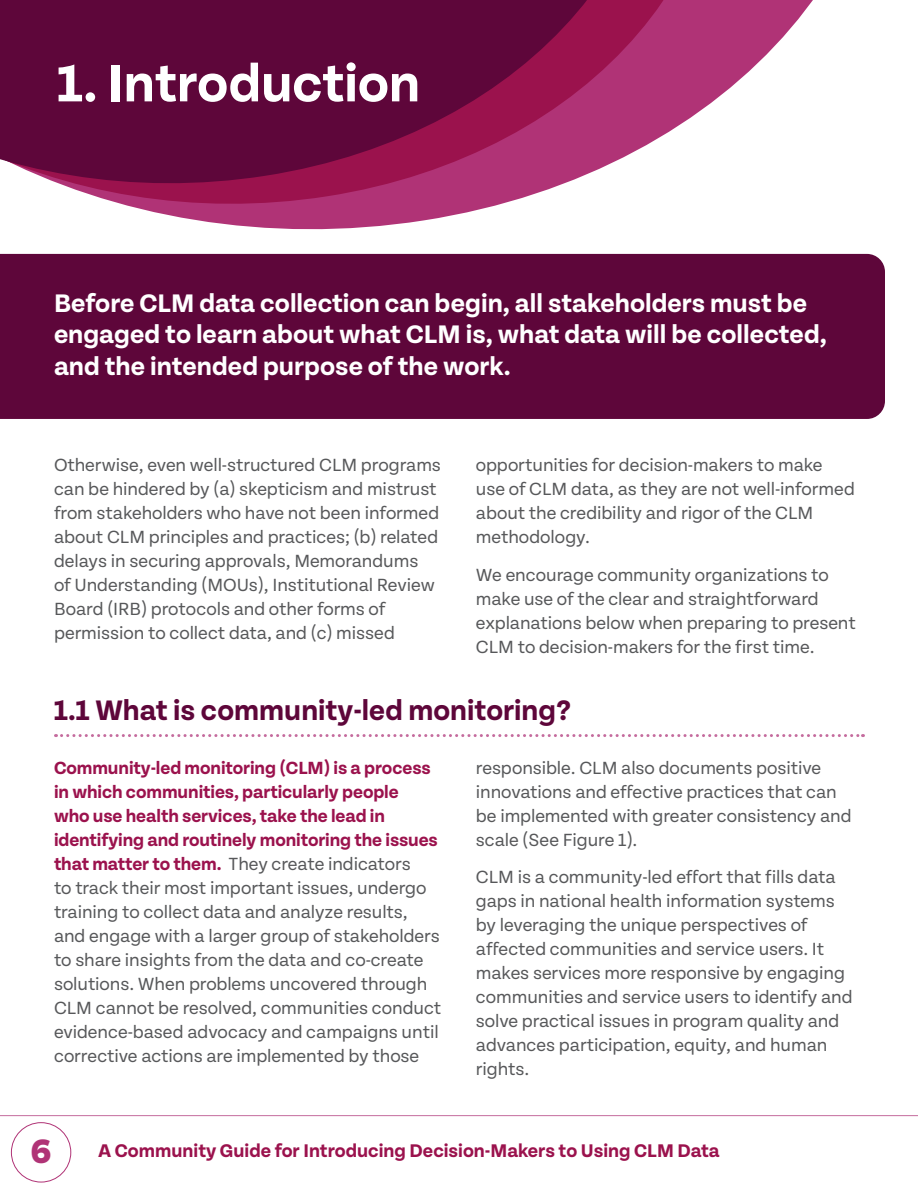
<style>
.page{position:relative;width:918px;height:1188px;background:#fff}
.page>*{position:absolute;margin:0;border:0;box-sizing:border-box;transform-origin:0 0}
.t1{font:700 55.5px "Tenon";color:#fff}
.t2{font:800 36px "Tenon";color:#b03376}
.t3{font:700 30px "Tenon";color:#5e063a}
.t4{font:700 27px/31.5px "Tenon";color:#fff}
.t5{font:700 19.5px "Tenon";color:#9b124d}
.t6{font:18.75px/24px "Tenon";letter-spacing:-.005em;color:#57585a}
.s1{font-weight:700;color:#9b124d}
</style>
<div class="page">
<div style="left:11px;top:1122px;width:60px;height:60px;border:1px solid #b03376;border-radius:50%"></div>
<hr style="left:0;top:1115px;width:918px;height:1px;background:#c56c9e">
<svg style="left:764px;top:0;width:49px;height:57px;fill:#b03376"></svg>
<svg style="left:178px;top:0;width:586px;height:230px"></svg>
<svg style="left:0;top:0;width:703px;height:217px;fill:#5e063a"></svg>
<div style="left:0;top:254px;width:885px;height:165px;background:#5e063a"></div>
<svg style="left:56px;top:734px;width:807px;height:3px"></svg>
<p class="t1" style="left:57px;top:54px;width:364px">1. Introduction</p>
<p class="t4" style="left:54px;top:288px;width:774px">Before CLM data collection can begin, all stakeholders must be engaged to learn about what CLM is, what data will be collected, and the intended purpose of the work.</p>
<p class="t6" style="left:54px;top:453px;width:389px">Otherwise, even well-structured CLM programs can be hindered by (a) skepticism and mistrust from stakeholders who have not been informed about CLM principles and practices; (b) related delays in securing approvals, Memorandums<br>of Understanding (MOUs), Institutional Review Board (IRB) protocols and other forms of permission to collect data, and (c) missed</p>
<p class="t6" style="left:476px;top:453px;width:381px">opportunities for decision-makers to make use of CLM data, as they are not well-informed about the credibility and rigor of the CLM methodology.</p>
<p class="t6" style="left:476px;top:563px;width:382px">We encourage community organizations to make use of the clear and straightforward explanations below when preparing to present CLM to decision-makers for the first time.</p>
<p class="t3" style="left:54px;top:694px;width:518px">1.1 What is community-led monitoring?</p>
<p class="t6" style="left:54px;top:756px;width:389px"><span class="s1">Community-led monitoring (CLM) is a process in which communities, particularly people<br>who use health services, take the lead in identifying and routinely monitoring the issues that matter to them.</span> They create indicators<br>to track their most important issues, undergo training to collect data and analyze results, and engage with a larger group of stakeholders to share insights from the data and co-create solutions. When problems uncovered through CLM cannot be resolved, communities conduct evidence-based advocacy and campaigns until corrective actions are implemented by those</p>
<p class="t6" style="left:476px;top:756px;width:377px">responsible. CLM also documents positive innovations and effective practices that can be implemented with greater consistency and scale (See Figure 1).</p>
<p class="t6" style="left:476px;top:866px;width:378px">CLM is a community-led effort that fills data gaps in national health information systems by leveraging the unique perspectives of affected communities and service users. It makes services more responsive by engaging communities and service users to identify and solve practical issues in program quality and advances participation, equity, and human rights.</p>
<h2 class="t2" style="left:31px;top:1132px;width:22px">6</h2>
<p class="t5" style="left:98px;top:1141px;width:623px">A Community Guide for Introducing Decision-Makers to Using CLM Data</p>
</div>
